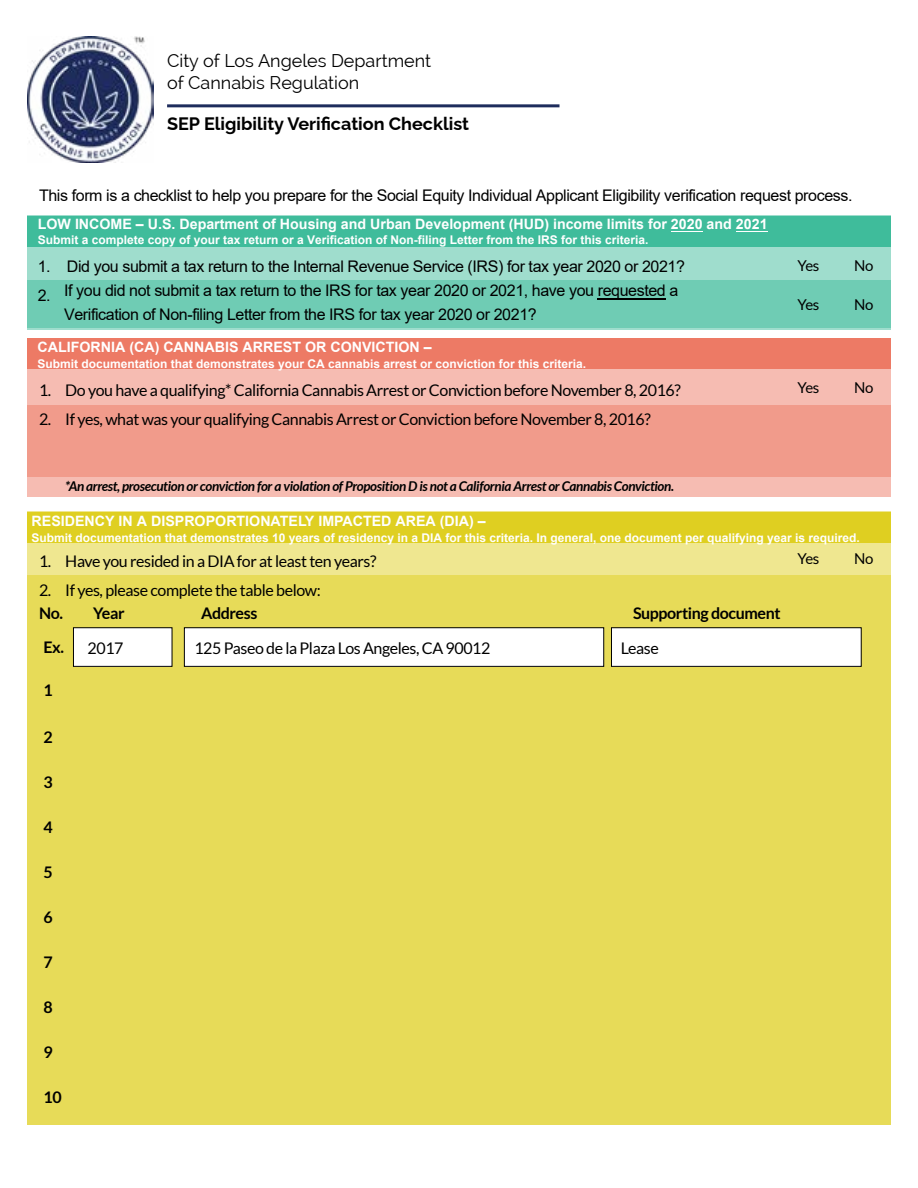
<style>
.page{position:relative;width:918px;height:1188px;background:#fff}
.page>*{position:absolute;margin:0;border:0;box-sizing:border-box;transform-origin:0 0}
.t1{font:18px/21.6px "Raleway";color:#000}
.t2{font:700 18px "Raleway";color:#000}
.t3{font:16.05px/24.2px "Arial";letter-spacing:-.025em;color:#000}
.t4{font:16.05px "Lato";letter-spacing:-.025em;color:#000}
.t5{font:700 16.05px "Lato";letter-spacing:-.025em;color:#000}
.t6{font:15px "Lato";letter-spacing:-.025em;color:#000}
.t7{font:700 14.25px "Arial";color:#fff}
.t8{font:italic 700 13.5px "Lato";letter-spacing:-.025em;color:#000}
.t9{font:700 12px "Arial";color:#fff}
</style>
<div class="page">
<div style="left:27px;top:338px;width:864px;height:159px;background:#f6bcb2"></div>
<div style="left:27px;top:512px;width:864px;height:613px;background:#efe790"></div>
<div style="left:27px;top:575px;width:864px;height:550px;background:#e7db58"></div>
<div style="left:27px;top:216px;width:864px;height:112px;background:#9fddcd"></div>
<div style="left:27px;top:280px;width:864px;height:50px;background:#6fccb4"></div>
<div style="left:27px;top:405px;width:864px;height:72px;background:#f19b8b"></div>
<div style="left:27px;top:216px;width:864px;height:30px;background:#3fbc9b"></div>
<div style="left:27px;top:512px;width:864px;height:30px;background:#dfcf21"></div>
<div style="left:27px;top:338px;width:864px;height:31px;background:#ed7a65"></div>
<hr style="left:736px;top:231px;width:32px;height:1px;background:#fff">
<hr style="left:671px;top:231px;width:32px;height:1px;background:#fff">
<hr style="left:598px;top:298px;width:68px;height:1px;background:#000">
<div style="left:184px;top:628px;width:420px;height:38px;background:#fff"></div>
<div style="left:184px;top:628px;width:420px;height:39px;border:1px solid #000"></div>
<div style="left:73px;top:628px;width:99px;height:38px;background:#fff"></div>
<div style="left:73px;top:628px;width:99px;height:39px;border:1px solid #000"></div>
<div style="left:611px;top:628px;width:250px;height:38px;background:#fff"></div>
<div style="left:611px;top:628px;width:250px;height:39px;border:1px solid #000"></div>
<img style="left:27px;top:37px;width:126px;height:126px">
<hr style="left:167px;top:104px;width:393px;height:3px;background:#1e2c5c">
<p class="t1" style="left:167px;top:50px;width:266px">City of Los Angeles Department of Cannabis Regulation</p>
<p class="t2" style="left:167px;top:109px;width:304px">SEP Eligibility Verification Checklist</p>
<p class="t3" style="left:39px;top:183px;width:815px">This form is a checklist to help you prepare for the Social Equity Individual Applicant Eligibility verification request process.</p>
<p class="t7" style="left:38px;top:214px;width:731px">LOW INCOME – U.S. Department of Housing and Urban Development (HUD) income limits for 2020 and 2021</p>
<p class="t9" style="left:38px;top:232px;width:612px">Submit a complete copy of your tax return or a Verification of Non-filing Letter from the IRS for this criteria.</p>
<p class="t3" style="left:38px;top:251px;width:14px;line-height:29.1px">1.<br>2.</p>
<p class="t3" style="left:64px;top:254px;width:622px">Did you submit a tax return to the Internal Revenue Service (IRS) for tax year 2020 or 2021?<br>If you did not submit a tax return to the IRS for tax year 2020 or 2021, have you requested a<br>Verification of Non-filing Letter from the IRS for tax year 2020 or 2021?</p>
<p class="t7" style="left:38px;top:337px;width:396px">CALIFORNIA (CA) CANNABIS ARREST OR CONVICTION –</p>
<p class="t9" style="left:38px;top:355px;width:550px">Submit documentation that demonstrates your CA cannabis arrest or conviction for this criteria.</p>
<p class="t4" style="left:39px;top:381px;width:643px">1. Do you have a qualifying* California Cannabis Arrest or Conviction before November 8, 2016?</p>
<p class="t4" style="left:39px;top:410px;width:613px">2. If yes, what was your qualifying Cannabis Arrest or Conviction before November 8, 2016?</p>
<p class="t8" style="left:65px;top:478px;width:610px">*An arrest, prosecution or conviction for a violation of Proposition D is not a California Arrest or Cannabis Conviction.</p>
<p class="t6" style="left:798px;top:257px;width:23px">Yes</p>
<p class="t6" style="left:854px;top:257px;width:21px">No</p>
<p class="t6" style="left:798px;top:296px;width:23px">Yes</p>
<p class="t6" style="left:854px;top:296px;width:21px">No</p>
<p class="t6" style="left:798px;top:379px;width:23px">Yes</p>
<p class="t6" style="left:854px;top:379px;width:21px">No</p>
<p class="t7" style="left:32px;top:511px;width:456px">RESIDENCY IN A DISPROPORTIONATELY IMPACTED AREA (DIA) –</p>
<p class="t9" style="left:32px;top:529px;width:830px">Submit documentation that demonstrates 10 years of residency in a DIA for this criteria. In general, one document per qualifying year is required.</p>
<p class="t4" style="left:39px;top:552px;width:339px">1. Have you resided in a DIA for at least ten years?</p>
<p class="t4" style="left:39px;top:581px;width:283px">2. If yes, please complete the table below:</p>
<p class="t5" style="left:39px;top:604px;width:87px">No. Year</p>
<p class="t5" style="left:201px;top:604px;width:58px">Address</p>
<p class="t5" style="left:633px;top:604px;width:149px">Supporting document</p>
<p class="t5" style="left:43px;top:638px;width:22px">Ex.</p>
<p class="t5" style="left:43px;top:681px;width:11px">1</p>
<p class="t5" style="left:43px;top:728px;width:11px">2</p>
<p class="t5" style="left:43px;top:773px;width:11px">3</p>
<p class="t5" style="left:43px;top:818px;width:11px">4</p>
<p class="t5" style="left:43px;top:863px;width:11px">5</p>
<p class="t5" style="left:43px;top:908px;width:11px">6</p>
<p class="t5" style="left:43px;top:953px;width:11px">7</p>
<p class="t5" style="left:43px;top:998px;width:11px">8</p>
<p class="t5" style="left:43px;top:1043px;width:11px">9</p>
<p class="t5" style="left:43px;top:1088px;width:20px">10</p>
<p class="t4" style="left:88px;top:639px;width:37px">2017</p>
<p class="t4" style="left:194px;top:639px;width:298px">125 Paseo de la Plaza Los Angeles, CA 90012</p>
<p class="t4" style="left:621px;top:639px;width:40px">Lease</p>
<p class="t6" style="left:798px;top:550px;width:23px">Yes</p>
<p class="t6" style="left:854px;top:550px;width:21px">No</p>
</div>
